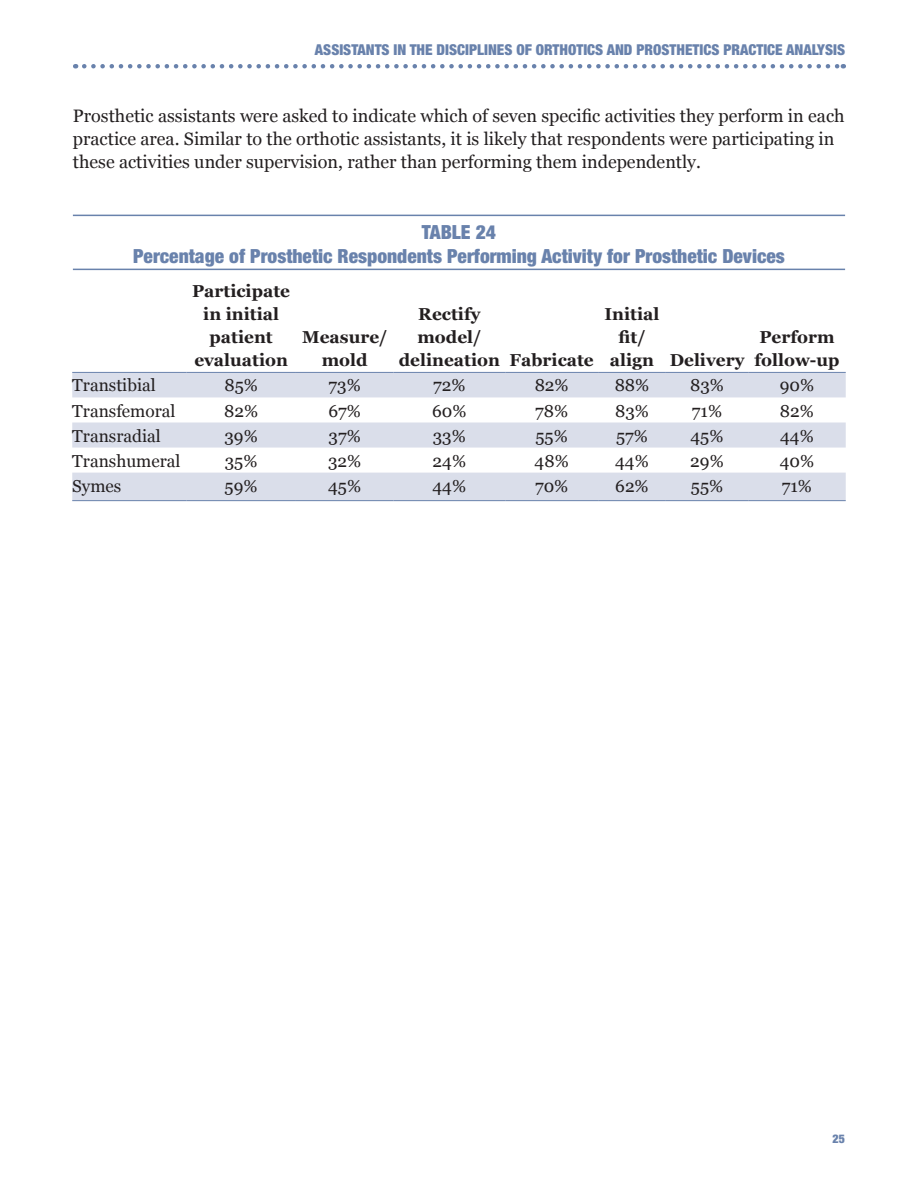
<style>
.page{position:relative;width:918px;height:1188px;background:#fff}
.page>*{position:absolute;margin:0;border:0;box-sizing:border-box;transform-origin:0 0}
.t1{font:900 condensed 19.5px/24px "Helvetica Neue LT Std";color:#6982ac;text-align:center}
.t2{font:18px/23.2px "Georgia";color:#231f20}
.t3{font:17.25px "Georgia";color:#231f20}
.t4{font:700 17.25px/23.2px "Georgia";color:#231f20;text-align:center}
.t5{font:900 condensed 15px "Helvetica Neue LT Std";color:#6982ac}
.t6{font:900 condensed 12px "Helvetica Neue LT Std";color:#6982ac}
</style>
<div class="page">
<svg style="left:84px;top:64px;width:760px;height:4px"></svg>
<hr style="left:73px;top:215px;width:772px;height:1px;background:#6982ac">
<hr style="left:73px;top:269px;width:772px;height:1px;background:#6982ac">
<svg style="left:72px;top:373px;width:774px;height:127px;fill:#dadeea"></svg>
<hr style="left:72px;top:500px;width:114px;height:1px;background:#6982ac">
<hr style="left:186px;top:500px;width:110px;height:1px;background:#6982ac">
<hr style="left:296px;top:500px;width:97px;height:1px;background:#6982ac">
<hr style="left:393px;top:500px;width:112px;height:1px;background:#6982ac">
<hr style="left:505px;top:500px;width:93px;height:1px;background:#6982ac">
<hr style="left:598px;top:500px;width:68px;height:1px;background:#6982ac">
<hr style="left:666px;top:500px;width:82px;height:1px;background:#6982ac">
<hr style="left:748px;top:500px;width:98px;height:1px;background:#6982ac">
<hr style="left:72px;top:372px;width:114px;height:1px;background:#6982ac">
<hr style="left:186px;top:372px;width:110px;height:1px;background:#6982ac">
<hr style="left:296px;top:372px;width:97px;height:1px;background:#6982ac">
<hr style="left:393px;top:372px;width:112px;height:1px;background:#6982ac">
<hr style="left:505px;top:372px;width:93px;height:1px;background:#6982ac">
<hr style="left:598px;top:372px;width:68px;height:1px;background:#6982ac">
<hr style="left:666px;top:372px;width:82px;height:1px;background:#6982ac">
<hr style="left:748px;top:372px;width:98px;height:1px;background:#6982ac">
<p class="t5" style="left:315px;top:40px;width:532px">ASSISTANTS IN THE DISCIPLINES OF ORTHOTICS AND PROSTHETICS PRACTICE ANALYSIS</p>
<p class="t2" style="left:73px;top:103px;width:773px">Prosthetic assistants were asked to indicate which of seven specific activities they perform in each practice area. Similar to the orthotic assistants, it is likely that respondents were participating in these activities under supervision, rather than performing them independently.</p>
<p class="t1" style="left:133px;top:219px;width:653px">TABLE 24<br>Percentage of Prosthetic Respondents Performing Activity for Prosthetic Devices</p>
<p class="t4" style="left:192px;top:278px;width:99px">Participate in initial patient evaluation</p>
<p class="t4" style="left:418px;top:301px;width:64px">Rectify</p>
<p class="t4" style="left:417px;top:325px;width:65px">model/</p>
<p class="t4" style="left:399px;top:348px;width:197px">delineation Fabricate</p>
<p class="t4" style="left:605px;top:301px;width:56px">Initial</p>
<p class="t4" style="left:619px;top:325px;width:28px">fit/</p>
<p class="t4" style="left:610px;top:348px;width:136px">align Delivery</p>
<p class="t4" style="left:754px;top:325px;width:87px;text-align:left">Perform follow-up</p>
<p class="t4" style="left:302px;top:325px;width:87px">Measure/ mold</p>
<p class="t3" style="left:72px;top:373px;width:85px">Transtibial</p>
<p class="t3" style="left:224px;top:373px;width:35px">85%</p>
<p class="t3" style="left:329px;top:373px;width:34px">73%</p>
<p class="t3" style="left:433px;top:373px;width:34px">72%</p>
<p class="t3" style="left:535px;top:373px;width:36px">82%</p>
<p class="t3" style="left:615px;top:373px;width:36px">88%</p>
<p class="t3" style="left:690px;top:373px;width:35px">83%</p>
<p class="t3" style="left:780px;top:373px;width:36px">90%</p>
<p class="t3" style="left:72px;top:398px;width:105px">Transfemoral</p>
<p class="t3" style="left:224px;top:398px;width:36px">82%</p>
<p class="t3" style="left:328px;top:398px;width:34px">67%</p>
<p class="t3" style="left:432px;top:398px;width:36px">60%</p>
<p class="t3" style="left:535px;top:398px;width:35px">78%</p>
<p class="t3" style="left:615px;top:398px;width:35px">83%</p>
<p class="t3" style="left:692px;top:398px;width:32px">71%</p>
<p class="t3" style="left:780px;top:398px;width:36px">82%</p>
<p class="t3" style="left:72px;top:423px;width:90px">Transradial</p>
<p class="t3" style="left:224px;top:423px;width:35px">39%</p>
<p class="t3" style="left:329px;top:423px;width:34px">37%</p>
<p class="t3" style="left:433px;top:423px;width:35px">33%</p>
<p class="t3" style="left:536px;top:423px;width:34px">55%</p>
<p class="t3" style="left:616px;top:423px;width:33px">57%</p>
<p class="t3" style="left:691px;top:423px;width:34px">45%</p>
<p class="t3" style="left:780px;top:423px;width:35px">44%</p>
<p class="t3" style="left:72px;top:448px;width:110px">Transhumeral</p>
<p class="t3" style="left:225px;top:448px;width:34px">35%</p>
<p class="t3" style="left:328px;top:448px;width:35px">32%</p>
<p class="t3" style="left:433px;top:448px;width:35px">24%</p>
<p class="t3" style="left:535px;top:448px;width:36px">48%</p>
<p class="t3" style="left:615px;top:448px;width:35px">44%</p>
<p class="t3" style="left:690px;top:448px;width:35px">29%</p>
<p class="t3" style="left:780px;top:448px;width:36px">40%</p>
<p class="t3" style="left:72px;top:473px;width:51px">Symes</p>
<p class="t3" style="left:225px;top:473px;width:34px">59%</p>
<p class="t3" style="left:328px;top:473px;width:34px">45%</p>
<p class="t3" style="left:433px;top:473px;width:35px">44%</p>
<p class="t3" style="left:535px;top:473px;width:35px">70%</p>
<p class="t3" style="left:615px;top:473px;width:35px">62%</p>
<p class="t3" style="left:691px;top:473px;width:34px">55%</p>
<p class="t3" style="left:782px;top:473px;width:32px">71%</p>
<p class="t6" style="left:833px;top:1131px;width:14px">25</p>
</div>
